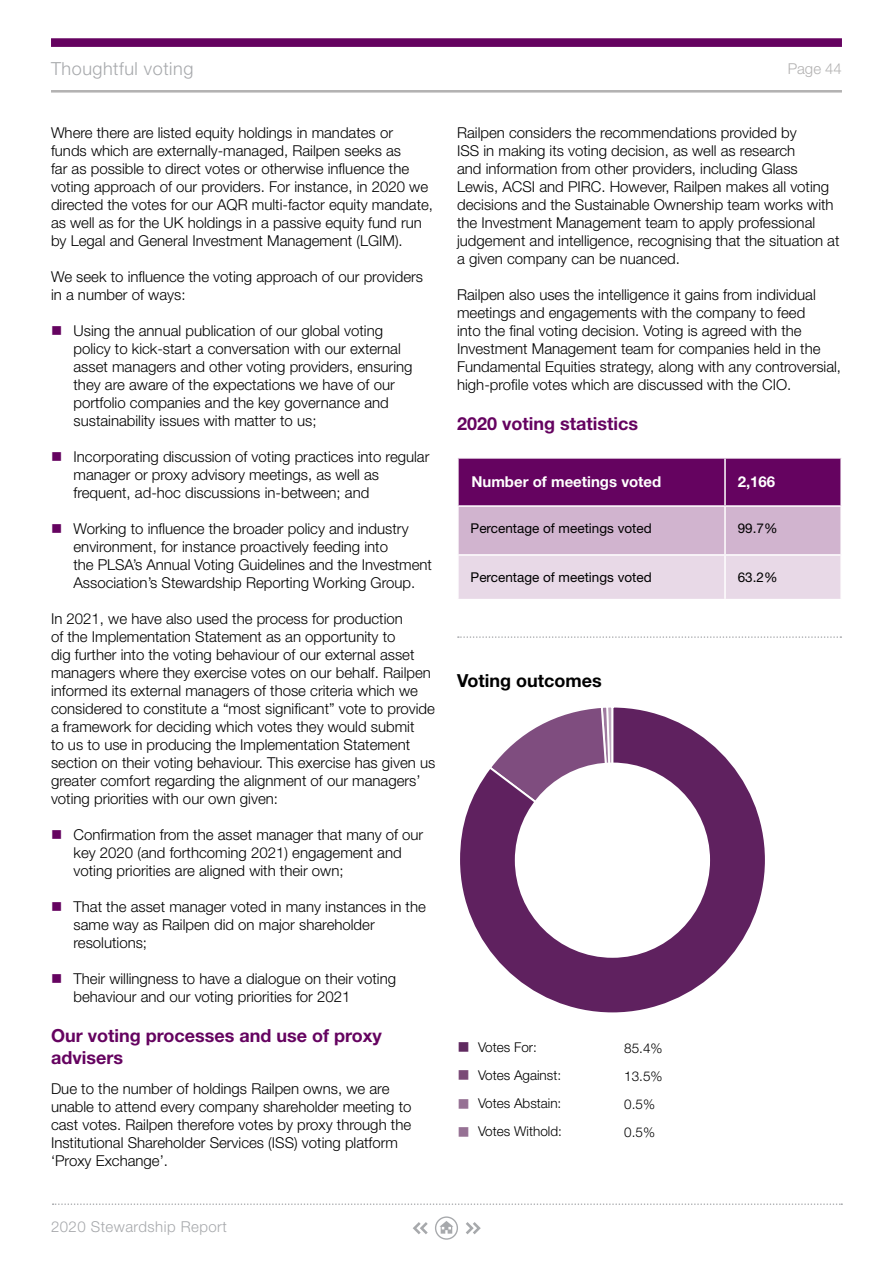
<style>
.page{position:relative;width:893px;height:1263px;background:#fff}
.page>*{position:absolute;margin:0;border:0;box-sizing:border-box;transform-origin:0 0}
.t1{font:700 18px/21.6px "Helvetica Neue LT Std";color:#650360}
.t2{font:300 18px "Helvetica Neue LT Std";letter-spacing:.03em;color:#a7a9ac}
.t3{font:700 18px "Helvetica Neue LT Std";color:#000}
.t4{font:300 15px/18px "Helvetica Neue LT Std";color:#000}
.t5{font:700 15px "Helvetica Neue LT Std";color:#fff}
.t6{font:300 15px "Helvetica Neue LT Std";letter-spacing:.03em;color:#a7a9ac}
.t7{font:300 15px "Helvetica Neue LT Std";color:#b3b2b2}
.t8{font:300 13.5px/28.2px "Helvetica Neue LT Std";color:#000}
.t9{font:13.5px "Helvetica Neue LT Std";color:#000}
.s1{color:#650360}
.s2{color:#5f295f}
.s3{color:#7a4976}
.s4{color:#967194}
</style>
<div class="page">
<div style="left:435px;top:1216px;width:23px;height:24px;border:1px solid #a7a9ac;border-radius:50%"></div>
<svg style="left:53px;top:1203px;width:789px;height:2px"></svg>
<svg style="left:466px;top:1222px;width:15px;height:12px"></svg>
<svg style="left:413px;top:1222px;width:15px;height:12px"></svg>
<svg style="left:440px;top:1221px;width:13px;height:12px"></svg>
<div style="left:51px;top:38px;width:791px;height:9px;background:#650360"></div>
<hr style="left:51px;top:90px;width:791px;height:3px;background:#b3b2b2">
<svg style="left:459px;top:459px;width:381px;height:140px;background:#b383b1"></svg>
<hr style="left:457px;top:554px;width:268px;height:2px;background:#fff">
<hr style="left:725px;top:554px;width:117px;height:2px;background:#fff">
<hr style="left:724px;top:556px;width:2px;height:43px;background:#fff">
<hr style="left:457px;top:505px;width:268px;height:2px;background:#fff">
<hr style="left:725px;top:505px;width:117px;height:2px;background:#fff">
<hr style="left:724px;top:507px;width:2px;height:47px;background:#fff">
<hr style="left:724px;top:459px;width:2px;height:46px;background:#fff">
<svg style="left:460px;top:707px;width:305px;height:306px"></svg>
<div style="left:515px;top:762px;width:195px;height:196px;background:#fff;border-radius:50%"></div>
<svg style="left:458px;top:636px;width:383px;height:2px"></svg>
<p class="t2" style="left:51px;top:57px;width:144px">Thoughtful voting</p>
<p class="t4" style="left:51px;top:124px;width:384px">Where there are listed equity holdings in mandates or<br>funds which are externally-managed, Railpen seeks as<br>far as possible to direct votes or otherwise influence the voting approach of our providers. For instance, in 2020 we directed the votes for our AQR multi-factor equity mandate, as well as for the UK holdings in a passive equity fund run by Legal and General Investment Management (LGIM).</p>
<p class="t4" style="left:51px;top:268px;width:374px">We seek to influence the voting approach of our providers in a number of ways:</p>
<p class="t4" style="left:74px;top:322px;width:340px;text-indent:-22px"><span class="s1">■</span> Using the annual publication of our global voting policy to kick-start a conversation with our external asset managers and other voting providers, ensuring they are aware of the expectations we have of our portfolio companies and the key governance and sustainability issues with matter to us;</p>
<p class="t4" style="left:74px;top:448px;width:357px;text-indent:-22px"><span class="s1">■</span> Incorporating discussion of voting practices into regular manager or proxy advisory meetings, as well as frequent, ad-hoc discussions in-between; and</p>
<p class="t4" style="left:74px;top:520px;width:360px;text-indent:-22px"><span class="s1">■</span> Working to influence the broader policy and industry environment, for instance proactively feeding into<br>the PLSA’s Annual Voting Guidelines and the Investment Association’s Stewardship Reporting Working Group.</p>
<p class="t4" style="left:51px;top:610px;width:386px">In 2021, we have also used the process for production<br>of the Implementation Statement as an opportunity to<br>dig further into the voting behaviour of our external asset managers where they exercise votes on our behalf. Railpen informed its external managers of those criteria which we considered to constitute a “most significant” vote to provide a framework for deciding which votes they would submit<br>to us to use in producing the Implementation Statement section on their voting behaviour. This exercise has given us greater comfort regarding the alignment of our managers’ voting priorities with our own given:</p>
<p class="t4" style="left:74px;top:826px;width:351px;text-indent:-22px"><span class="s1">■</span> Confirmation from the asset manager that many of our key 2020 (and forthcoming 2021) engagement and voting priorities are aligned with their own;</p>
<p class="t4" style="left:74px;top:898px;width:354px;text-indent:-22px"><span class="s1">■</span> That the asset manager voted in many instances in the same way as Railpen did on major shareholder resolutions;</p>
<p class="t4" style="left:74px;top:970px;width:324px;text-indent:-22px"><span class="s1">■</span> Their willingness to have a dialogue on their voting behaviour and our voting priorities for 2021</p>
<p class="t1" style="left:51px;top:1024px;width:332px">Our voting processes and use of proxy advisers</p>
<p class="t4" style="left:51px;top:1080px;width:362px">Due to the number of holdings Railpen owns, we are unable to attend every company shareholder meeting to cast votes. Railpen therefore votes by proxy through the Institutional Shareholder Services (ISS) voting platform ‘Proxy Exchange’.</p>
<p class="t6" style="left:51px;top:1218px;width:177px">2020 Stewardship Report</p>
<p class="t7" style="left:788px;top:59px;width:56px">Page 44</p>
<p class="t4" style="left:457px;top:124px;width:384px">Railpen considers the recommendations provided by<br>ISS in making its voting decision, as well as research<br>and information from other providers, including Glass Lewis, ACSI and PIRC. However, Railpen makes all voting decisions and the Sustainable Ownership team works with the Investment Management team to apply professional judgement and intelligence, recognising that the situation at a given company can be nuanced.</p>
<p class="t4" style="left:457px;top:286px;width:385px">Railpen also uses the intelligence it gains from individual meetings and engagements with the company to feed<br>into the final voting decision. Voting is agreed with the Investment Management team for companies held in the Fundamental Equities strategy, along with any controversial, high-profile votes which are discussed with the CIO.</p>
<p class="t1" style="left:457px;top:412px;width:183px">2020 voting statistics</p>
<p class="t5" style="left:471px;top:473px;width:191px">Number of meetings voted</p>
<p class="t5" style="left:738px;top:473px;width:39px">2,166</p>
<p class="t9" style="left:471px;top:520px;width:183px">Percentage of meetings voted</p>
<p class="t9" style="left:738px;top:520px;width:41px">99.7%</p>
<p class="t9" style="left:471px;top:569px;width:183px">Percentage of meetings voted</p>
<p class="t9" style="left:738px;top:569px;width:41px">63.2%</p>
<p class="t3" style="left:457px;top:669px;width:146px">Voting outcomes</p>
<p class="t8" style="left:457px;top:1032px;width:81px"><span class="s2">■</span> Votes For:</p>
<p class="t8" style="left:457px;top:1061px;width:105px"><span class="s3">■</span> Votes Against:</p>
<p class="t8" style="left:457px;top:1089px;width:105px"><span class="s4">■</span> Votes Abstain:</p>
<p class="t8" style="left:457px;top:1117px;width:106px"><span class="s4">■</span> Votes Withold:</p>
<p class="t8" style="left:624px;top:1033px;width:40px">85.4%<br>13.5%<br>0.5%<br>0.5%</p>
</div>
